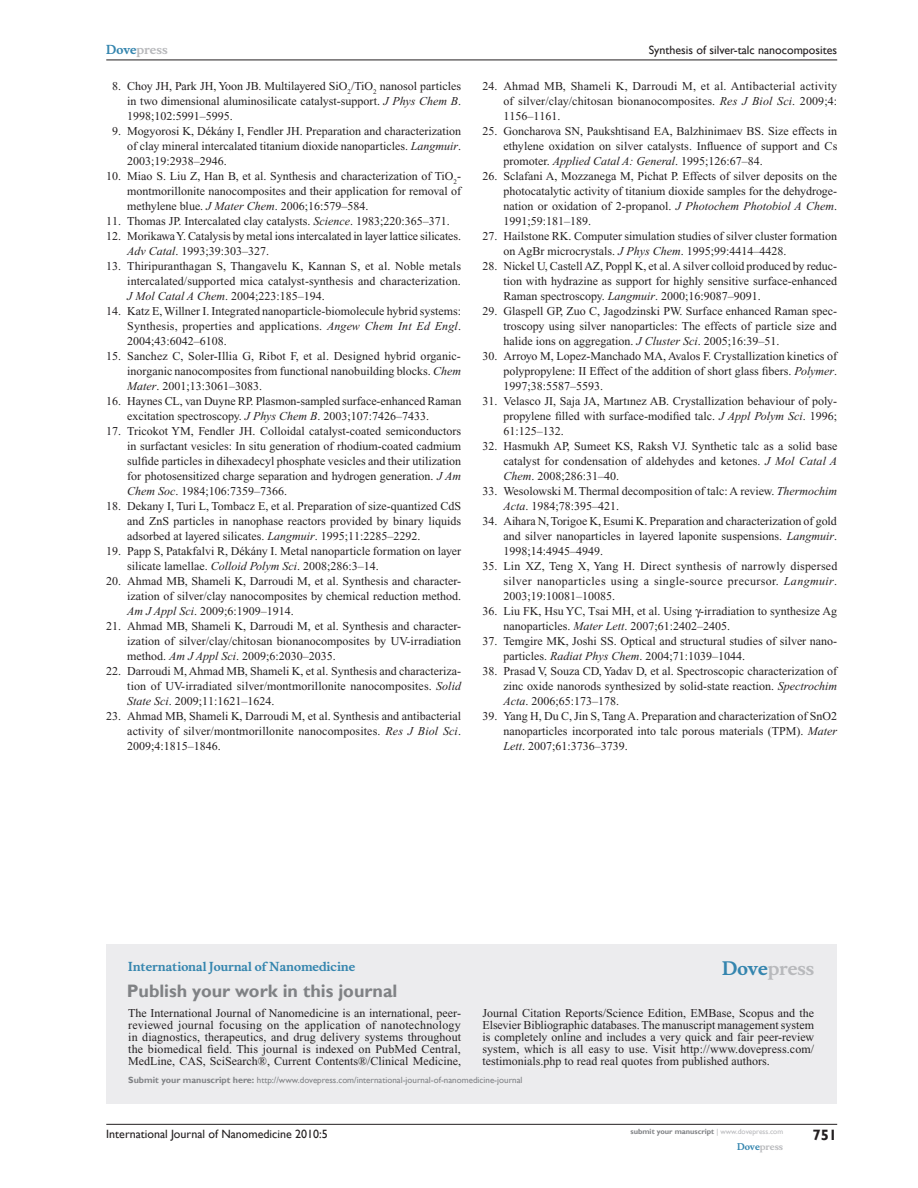
<style>
.page{position:relative;width:918px;height:1188px;background:#fff}
.page>*{position:absolute;margin:0;border:0;box-sizing:border-box;transform-origin:0 0}
.t1{font:700 18px "Gill Sans";color:#808285}
.t2{font:700 18px "Musee";color:#b8b9bc}
.t3{font:700 15px "Gill Sans";color:#231f20}
.t4{font:12px/15px "Times New Roman";color:#231f20;text-align:justify}
.t5{font:12px "Gill Sans";color:#231f20}
.t6{font:700 12px "Musee";color:#3485ae}
.t7{font:700 12px "Musee";color:#b8b9bc}
.t8{font:9px "Gill Sans";color:#808285}
.t9{font:700 9px "Musee";color:#b8b9bc}
.t10{font:700 7.5px "Gill Sans";color:#808285}
.s1{color:#3485ae}
.s2{font-style:italic}
.s3{font-weight:700}
.s4{font-weight:400;color:#b8b9bc}
</style>
<div class="page">
<div style="left:106px;top:944px;width:731px;height:159px;background:#ececee"></div>
<hr style="left:106px;top:1124px;width:731px;height:1px;background:#231f20">
<hr style="left:106px;top:60px;width:731px;height:1px;background:#231f20">
<p class="t7" style="left:106px;top:43px;width:63px"><span class="s1">Dove</span>press</p>
<p class="t4" style="left:127px;top:79px;width:335px;text-indent:-15px">8. Choy JH, Park JH, Yoon JB. Multilayered SiO<sub>2</sub>/TiO<sub>2</sub> nanosol particles in two dimensional aluminosilicate catalyst-support. <span class="s2">J Phys Chem B</span>.<br>1998;102:5991–5995.</p>
<p class="t4" style="left:127px;top:124px;width:335px;text-indent:-15px">9. Mogyorosi K, Dékány I, Fendler JH. Preparation and characterization of clay mineral intercalated titanium dioxide nanoparticles. <span class="s2">Langmuir</span>.<br>2003;19:2938–2946.</p>
<p class="t4" style="left:127px;top:169px;width:335px;text-indent:-21px">10. Miao S. Liu Z, Han B, et al. Synthesis and characterization of TiO<sub>2</sub>- montmorillonite nanocomposites and their application for removal of methylene blue. <span class="s2">J Mater Chem</span>. 2006;16:579–584.</p>
<p class="t4" style="left:106px;top:214px;width:345px">11. Thomas JP. Intercalated clay catalysts. <span class="s2">Science</span>. 1983;220:365–371.</p>
<p class="t4" style="left:127px;top:229px;width:335px;text-indent:-21px">12. Morikawa Y. Catalysis by metal ions intercalated in layer lattice silicates.<br><span class="s2">Adv Catal</span>. 1993;39:303–327.</p>
<p class="t4" style="left:127px;top:259px;width:335px;text-indent:-21px">13. Thiripuranthagan S, Thangavelu K, Kannan S, et al. Noble metals intercalated/supported mica catalyst-synthesis and characterization.<br><span class="s2">J Mol Catal A Chem</span>. 2004;223:185–194.</p>
<p class="t4" style="left:127px;top:304px;width:335px;text-indent:-21px">14. Katz E, Willner I. Integrated nanoparticle-biomolecule hybrid systems:<br>Synthesis, properties and applications. <span class="s2">Angew Chem Int Ed Engl</span>.<br>2004;43:6042–6108.</p>
<p class="t4" style="left:127px;top:349px;width:335px;text-indent:-21px">15. Sanchez C, Soler-Illia G, Ribot F, et al. Designed hybrid organic&shy;inorganic nanocomposites from functional nanobuilding blocks. <span class="s2">Chem Mater</span>. 2001;13:3061–3083.</p>
<p class="t4" style="left:127px;top:394px;width:336px;text-indent:-21px">16. Haynes CL, van Duyne RP. Plasmon-sampled surface-enhanced Raman excitation spectroscopy. <span class="s2">J Phys Chem B</span>. 2003;107:7426–7433.</p>
<p class="t4" style="left:127px;top:424px;width:335px;text-indent:-21px">17. Tricokot YM, Fendler JH. Colloidal catalyst-coated semiconductors in surfactant vesicles: In situ generation of rhodium-coated cadmium sulfide particles in dihexadecyl phosphate vesicles and their utilization for photosensitized charge separation and hydrogen generation. <span class="s2">J Am Chem Soc</span>. 1984;106:7359–7366.</p>
<p class="t4" style="left:127px;top:499px;width:335px;text-indent:-21px">18. Dekany I, Turi L, Tombacz E, et al. Preparation of size-quantized CdS and ZnS particles in nanophase reactors provided by binary liquids adsorbed at layered silicates. <span class="s2">Langmuir</span>. 1995;11:2285–2292.</p>
<p class="t4" style="left:127px;top:544px;width:335px;text-indent:-21px">19. Papp S, Patakfalvi R, Dékány I. Metal nanoparticle formation on layer silicate lamellae. <span class="s2">Colloid Polym Sci</span>. 2008;286:3–14.</p>
<p class="t4" style="left:127px;top:574px;width:335px;text-indent:-21px">20. Ahmad MB, Shameli K, Darroudi M, et al. Synthesis and character&shy;ization of silver/clay nanocomposites by chemical reduction method.<br><span class="s2">Am J Appl Sci</span>. 2009;6:1909–1914.</p>
<p class="t4" style="left:127px;top:619px;width:335px;text-indent:-21px">21. Ahmad MB, Shameli K, Darroudi M, et al. Synthesis and character&shy;ization of silver/clay/chitosan bionanocomposites by UV-irradiation method. <span class="s2">Am J Appl Sci</span>. 2009;6:2030–2035.</p>
<p class="t4" style="left:127px;top:664px;width:335px;text-indent:-21px">22. Darroudi M, Ahmad MB, Shameli K, et al. Synthesis and characteriza&shy;tion of UV-irradiated silver/montmorillonite nanocomposites. <span class="s2">Solid State Sci</span>. 2009;11:1621–1624.</p>
<p class="t4" style="left:127px;top:709px;width:335px;text-indent:-21px">23. Ahmad MB, Shameli K, Darroudi M, et al. Synthesis and antibacterial activity of silver/montmorillonite nanocomposites. <span class="s2">Res J Biol Sci</span>.<br>2009;4:1815–1846.</p>
<p class="t5" style="left:649px;top:43px;width:190px">Synthesis of silver-talc nanocomposites</p>
<p class="t4" style="left:503px;top:79px;width:335px;text-indent:-21px">24. Ahmad MB, Shameli K, Darroudi M, et al. Antibacterial activity of silver/clay/chitosan bionanocomposites. <span class="s2">Res J Biol Sci</span>. 2009;4:<br>1156–1161.</p>
<p class="t4" style="left:503px;top:124px;width:335px;text-indent:-21px">25. Goncharova SN, Paukshtisand EA, Balzhinimaev BS. Size effects in ethylene oxidation on silver catalysts. Influence of support and Cs promoter. <span class="s2">Applied Catal A: General</span>. 1995;126:67–84.</p>
<p class="t4" style="left:503px;top:169px;width:335px;text-indent:-21px">26. Sclafani A, Mozzanega M, Pichat P. Effects of silver deposits on the photocatalytic activity of titanium dioxide samples for the dehydroge&shy;nation or oxidation of 2-propanol. <span class="s2">J Photochem Photobiol A Chem</span>.<br>1991;59:181–189.</p>
<p class="t4" style="left:503px;top:229px;width:335px;text-indent:-21px">27. Hailstone RK. Computer simulation studies of silver cluster formation on AgBr microcrystals. <span class="s2">J Phys Chem</span>. 1995;99:4414–4428.</p>
<p class="t4" style="left:503px;top:259px;width:335px;text-indent:-21px">28. Nickel U, Castell AZ, Poppl K, et al. A silver colloid produced by reduc&shy;tion with hydrazine as support for highly sensitive surface-enhanced Raman spectroscopy. <span class="s2">Langmuir</span>. 2000;16:9087–9091.</p>
<p class="t4" style="left:503px;top:304px;width:335px;text-indent:-21px">29. Glaspell GP, Zuo C, Jagodzinski PW. Surface enhanced Raman spec&shy;troscopy using silver nanoparticles: The effects of particle size and halide ions on aggregation. <span class="s2">J Cluster Sci</span>. 2005;16:39–51.</p>
<p class="t4" style="left:503px;top:349px;width:335px;text-indent:-21px">30. Arroyo M, Lopez-Manchado MA, Avalos F. Crystallization kinetics of polypropylene: II Effect of the addition of short glass fibers. <span class="s2">Polymer</span>.<br>1997;38:5587–5593.</p>
<p class="t4" style="left:503px;top:394px;width:335px;text-indent:-21px">31. Velasco JI, Saja JA, Martınez AB. Crystallization behaviour of poly&shy;propylene filled with surface-modified talc. <span class="s2">J Appl Polym Sci</span>. 1996; 61:125–132.</p>
<p class="t4" style="left:503px;top:439px;width:335px;text-indent:-21px">32. Hasmukh AP, Sumeet KS, Raksh VJ. Synthetic talc as a solid base catalyst for condensation of aldehydes and ketones. <span class="s2">J Mol Catal A Chem</span>. 2008;286:31–40.</p>
<p class="t4" style="left:503px;top:484px;width:335px;text-indent:-21px">33. Wesolowski M. Thermal decomposition of talc: A review. <span class="s2">Thermochim<br>Acta</span>. 1984;78:395–421.</p>
<p class="t4" style="left:503px;top:514px;width:335px;text-indent:-21px">34. Aihara N, Torigoe K, Esumi K. Preparation and characterization of gold and silver nanoparticles in layered laponite suspensions. <span class="s2">Langmuir</span>.<br>1998;14:4945–4949.</p>
<p class="t4" style="left:503px;top:559px;width:336px;text-indent:-21px">35. Lin XZ, Teng X, Yang H. Direct synthesis of narrowly dispersed silver nanoparticles using a single-source precursor. <span class="s2">Langmuir</span>.<br>2003;19:10081–10085.</p>
<p class="t4" style="left:503px;top:604px;width:335px;text-indent:-21px">36. Liu FK, Hsu YC, Tsai MH, et al. Using -irradiation to synthesize Ag nanoparticles. <span class="s2">Mater Lett</span>. 2007;61:2402–2405.</p>
<p class="t4" style="left:503px;top:634px;width:335px;text-indent:-21px">37. Temgire MK, Joshi SS. Optical and structural studies of silver nano&shy;particles. <span class="s2">Radiat Phys Chem</span>. 2004;71:1039–1044.</p>
<p class="t4" style="left:503px;top:664px;width:335px;text-indent:-21px">38. Prasad V, Souza CD, Yadav D, et al. Spectroscopic characterization of zinc oxide nanorods synthesized by solid-state reaction. <span class="s2">Spectrochim Acta</span>. 2006;65:173–178.</p>
<p class="t4" style="left:503px;top:709px;width:335px;text-indent:-21px">39. Yang H, Du C, Jin S, Tang A. Preparation and characterization of SnO2 nanoparticles incorporated into talc porous materials (TPM). <span class="s2">Mater Lett</span>. 2007;61:3736–3739.</p>
<p class="t6" style="left:128px;top:959px;width:228px">International Journal of Nanomedicine</p>
<h1 class="t1" style="left:127px;top:980px;width:272px">Publish your work in this journal</h1>
<h1 class="t2" style="left:722px;top:958px;width:94px"><span class="s1">Dove</span>press</h1>
<p class="t4" style="left:128px;top:1007px;width:334px;line-height:12px">The International Journal of Nanomedicine is an international, peer&shy;reviewed journal focusing on the application of nanotechnology in diagnostics, therapeutics, and drug delivery systems throughout the biomedical field. This journal is indexed on PubMed Central, MedLine, CAS, SciSearch®, Current Contents®/Clinical Medicine,</p>
<p class="t4" style="left:482px;top:1007px;width:333px;line-height:12px">Journal Citation Reports/Science Edition, EMBase, Scopus and the Elsevier Bibliographic databases. The manuscript management system is completely online and includes a very quick and fair peer-review system, which is all easy to use. Visit http://www.dovepress.com/ testimonials.php to read real quotes from published authors.</p>
<p class="t8" style="left:128px;top:1075px;width:396px"><span class="s3">Submit your manuscript here:</span> http://www.dovepress.com/international-journal-of-nanomedicine-journal</p>
<p class="t5" style="left:106px;top:1127px;width:223px">International Journal of Nanomedicine 2010:5</p>
<p class="t10" style="left:631px;top:1127px;width:154px">submit your manuscript <span class="s4">| www.dovepress.com</span></p>
<p class="t9" style="left:737px;top:1141px;width:48px"><span class="s1">Dove</span>press</p>
<p class="t3" style="left:812px;top:1126px;width:26px">751</p>
</div>
